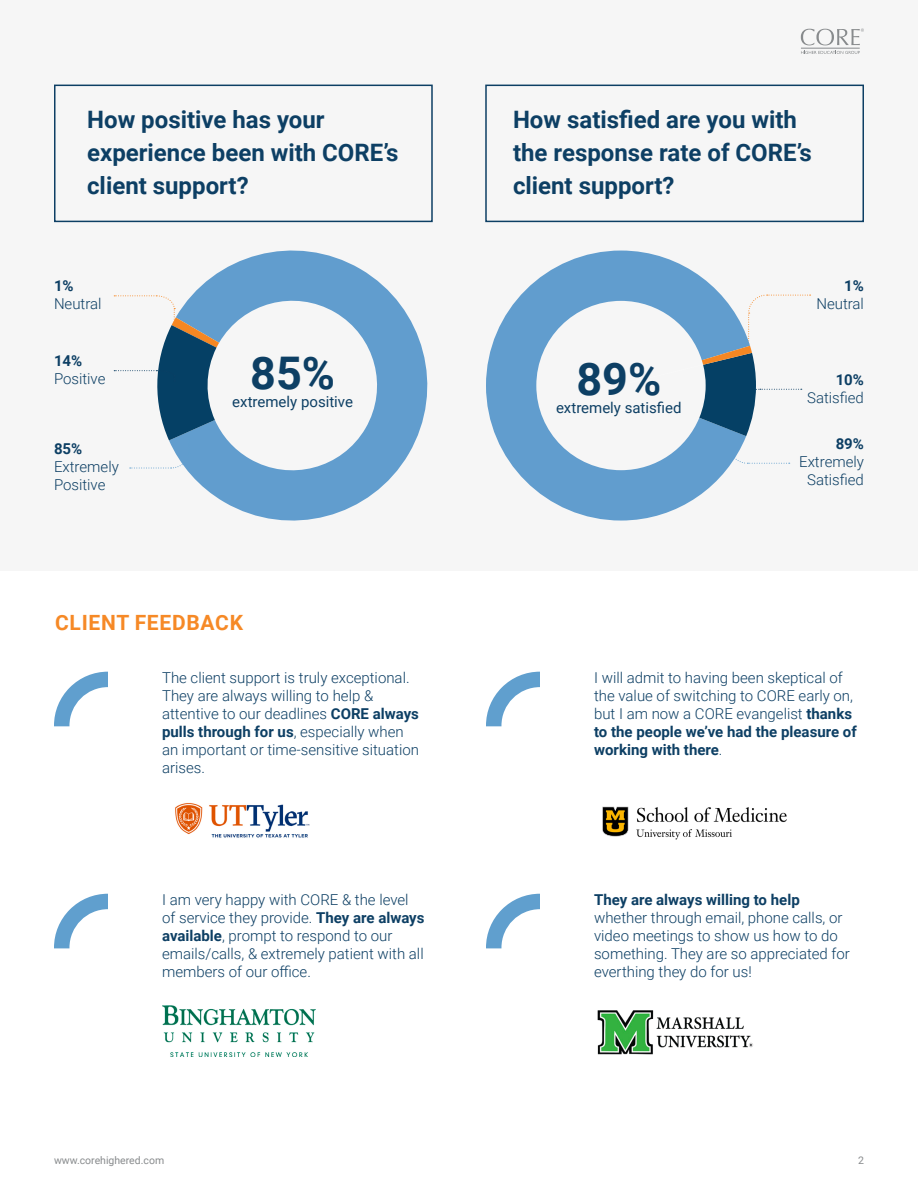
<style>
.page{position:relative;width:918px;height:1188px;background:#fff}
.page>*{position:absolute;margin:0;border:0;box-sizing:border-box;transform-origin:0 0}
.Body_Text{font:700 45px "Roboto";color:#0d3f64}
.Pa3{font:700 24px/33px "Roboto";color:#0d3f64}
.Capital_Heading{font:700 21px "Roboto";letter-spacing:.035em;color:#f68926}
.Body_Text-2{font:300 15px/18px "Roboto";color:#0d3f64}
.Body_Text-3{font:15px "Roboto";color:#0d3f64}
.t1{font:10.5px "Roboto";color:#888b8d}
.s1{font-weight:700}
</style>
<div class="page">
<div style="left:0;top:0;width:918px;height:570px;background:#f6f6f6"></div>
<div style="left:54px;top:85px;width:379px;height:137px;border:2px solid #0d3f64"></div>
<div style="left:485px;top:85px;width:379px;height:137px;border:2px solid #0d3f64"></div>
<svg style="left:186px;top:250px;width:242px;height:271px"></svg>
<hr style="left:801px;top:48px;width:59px;height:1px;background:#888b8d">
<svg style="left:801px;top:29px;width:63px;height:16px"></svg>
<svg style="left:801px;top:51px;width:59px;height:3px"></svg>
<svg style="left:114px;top:295px;width:105px;height:174px"></svg>
<svg style="left:486px;top:251px;width:245px;height:270px;fill:#619dce"></svg>
<svg style="left:618px;top:294px;width:193px;height:170px"></svg>
<svg style="left:54px;top:672px;width:54px;height:54px"></svg>
<svg style="left:54px;top:894px;width:54px;height:54px"></svg>
<svg style="left:486px;top:672px;width:54px;height:54px"></svg>
<svg style="left:486px;top:894px;width:54px;height:54px"></svg>
<img style="left:175px;top:803px;width:135px;height:35px">
<img style="left:602px;top:806px;width:185px;height:34px">
<img style="left:162px;top:1006px;width:153px;height:51px">
<img style="left:597px;top:1010px;width:156px;height:45px">
<p class="Pa3" style="left:87px;top:102px;width:313px">How positive has your experience been with CORE’s client support?</p>
<p class="Pa3" style="left:513px;top:102px;width:300px">How satisfied are you with the response rate of CORE’s client support?</p>
<p class="Body_Text-2" style="left:54px;top:276px;width:49px"><span class="s1">1%<br></span>Neutral</p>
<p class="Body_Text-2" style="left:54px;top:351px;width:53px"><span class="s1">14%<br></span>Positive</p>
<p class="Body_Text-2" style="left:54px;top:439px;width:66px"><span class="s1">85%<br></span>Extremely<br>Positive</p>
<p class="Body_Text" style="left:250px;top:342px;width:86px">85%</p>
<p class="Body_Text-3" style="left:232px;top:391px;width:122px">extremely positive</p>
<p class="Capital_Heading" style="left:55px;top:608px;width:189px">CLIENT FEEDBACK</p>
<p class="Body_Text-2" style="left:162px;top:668px;width:258px">The client support is truly exceptional.<br>They are always willing to help &amp; attentive to our deadlines <span class="s1">CORE always pulls through for us</span>, especially when an important or time-sensitive situation arises.</p>
<p class="Body_Text-2" style="left:162px;top:890px;width:264px">I am very happy with CORE &amp; the level of service they provide. <span class="s1">They are always available</span>, prompt to respond to our emails/calls, &amp; extremely patient with all members of our office.</p>
<p class="Body_Text" style="left:576px;top:347px;width:86px">89%</p>
<p class="Body_Text-3" style="left:556px;top:397px;width:127px">extremely satisfied</p>
<p class="Body_Text-2" style="left:816px;top:276px;width:49px;text-align:right"><span class="s1">1%<br></span>Neutral</p>
<p class="Body_Text-2" style="left:807px;top:370px;width:58px;text-align:right"><span class="s1">10%<br></span>Satisfied</p>
<p class="Body_Text-2" style="left:799px;top:434px;width:66px;text-align:right"><span class="s1">89%<br></span>Extremely<br>Satisfied</p>
<p class="Body_Text-2" style="left:594px;top:668px;width:264px">I will admit to having been skeptical of the value of switching to CORE early on, but I am now a CORE evangelist <span class="s1">thanks to the people we’ve had the pleasure of working with there</span>.</p>
<p class="Body_Text-2" style="left:594px;top:890px;width:257px"><span class="s1">They are always willing to help </span>whether through email, phone calls, or video meetings to show us how to do something. They are so appreciated for everthing they do for us!</p>
<p class="t1" style="left:54px;top:1153px;width:112px">www.corehighered.com</p>
<p class="t1" style="left:858px;top:1153px;width:7px">2</p>
</div>
